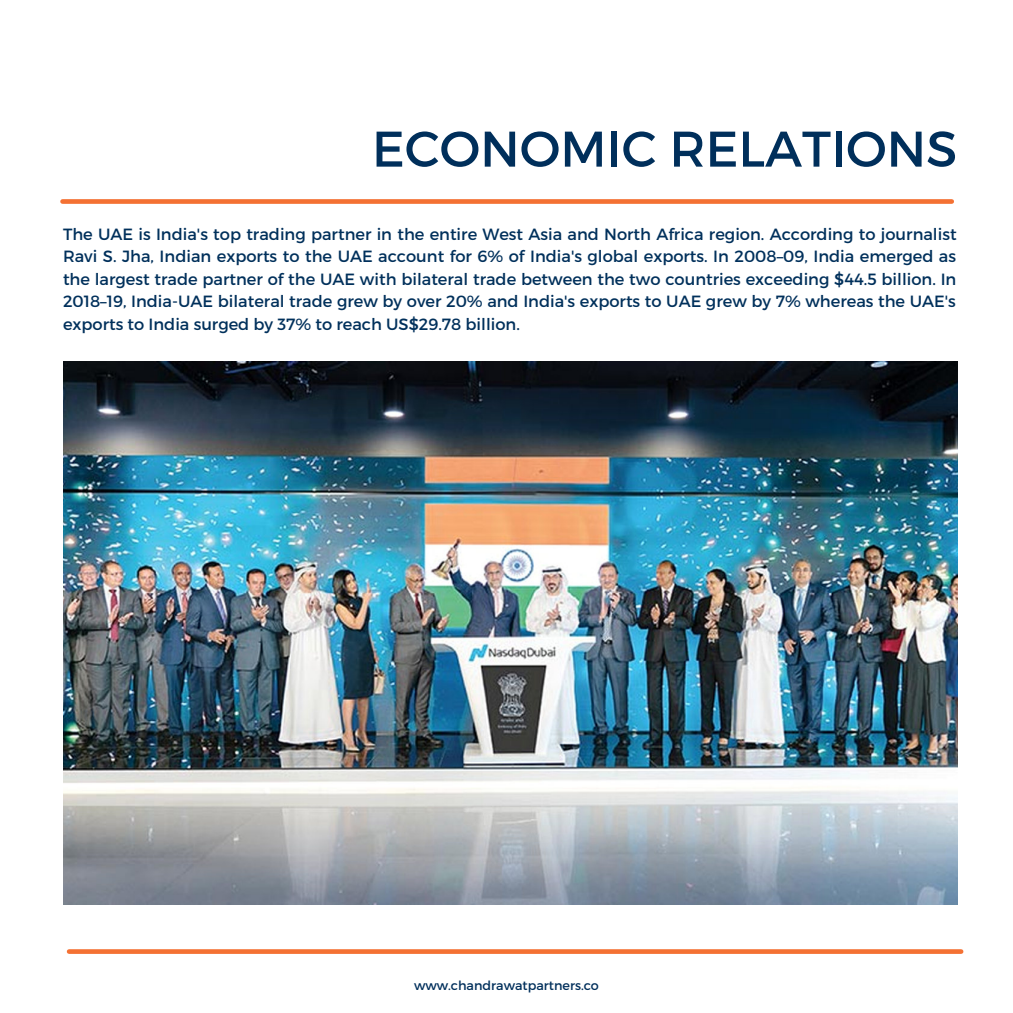
<style>
.page{position:relative;width:1013px;height:1013px;background:#fff}
.page>*{position:absolute;margin:0;border:0;box-sizing:border-box;transform-origin:0 0}
.t1{font:50px "Montserrat";color:#002f5b}
.t2{font:16.25px/22.5px "Montserrat";color:#00305b;text-align:justify}
.t3{font:12.75px "Montserrat";color:#002f5b}
</style>
<div class="page">
<div style="left:63px;top:199px;width:888px;height:5px;background:#f47133"></div>
<img style="left:63px;top:361px;width:894px;height:543px">
<svg style="left:69px;top:949px;width:892px;height:4px;fill:#f47133"></svg>
<h1 class="t1" style="left:372px;top:116px;width:587px">ECONOMIC RELATIONS</h1>
<p class="t2" style="left:63px;top:222px;width:895px">The UAE is India's top trading partner in the entire West Asia and North Africa region. According to journalist Ravi S. Jha, Indian exports to the UAE account for 6% of India's global exports. In 2008–09, India emerged as the largest trade partner of the UAE with bilateral trade between the two countries exceeding $44.5 billion. In 2018–19, India-UAE bilateral trade grew by over 20% and India's exports to UAE grew by 7% whereas the UAE's exports to India surged by 37% to reach US$29.78 billion.</p>
<p class="t3" style="left:414px;top:976px;width:186px">www.chandrawatpartners.co</p>
</div>
